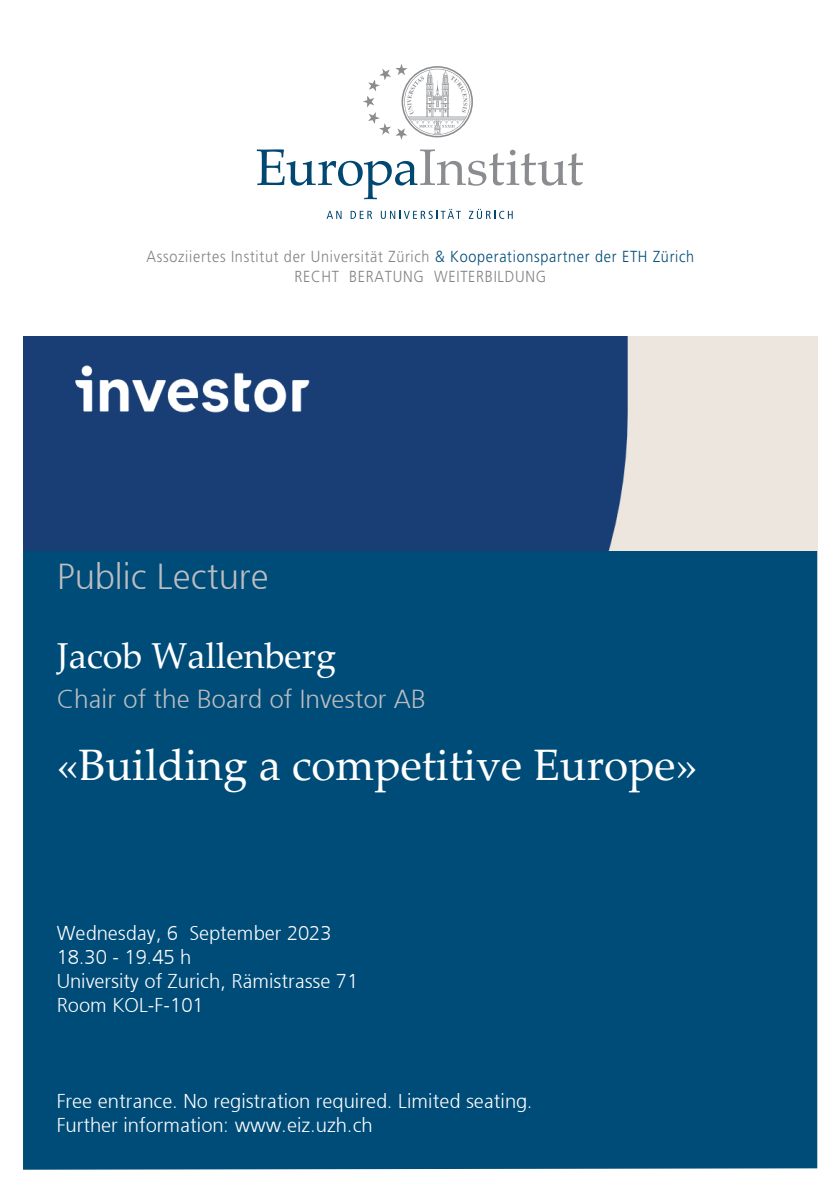
<style>
.page{position:relative;width:840px;height:1191px;background:#fff}
.page>*{position:absolute;margin:0;border:0;box-sizing:border-box;transform-origin:0 0}
.t1{font:44px "Palatino Linotype";color:#fff}
.t2{font:36px "Palatino Linotype";color:#fff}
.t3{font:300 36px "Frutiger 45";color:#bcbdc0}
.t4{font:300 26px "Frutiger 45";color:#bcbdc0}
.t5{font:300 20px "Frutiger 45";color:#fff}
.t6{font:300 16px "Frutiger LT Pro";letter-spacing:.05em;color:#808285;scale:.9 1}
.s1{color:#004c79}
</style>
<div class="page">
<div style="left:23px;top:550px;width:793px;height:619px;background:#004c79"></div>
<div style="left:57px;top:562px;width:725px;height:583px;background:#004c79"></div>
<svg style="left:326px;top:211px;width:15px;height:8px"></svg>
<svg style="left:350px;top:211px;width:22px;height:8px"></svg>
<svg style="left:380px;top:209px;width:80px;height:10px"></svg>
<svg style="left:468px;top:209px;width:44px;height:10px"></svg>
<svg style="left:257px;top:149px;width:326px;height:50px"></svg>
<svg style="left:363px;top:64px;width:109px;height:76px"></svg>
<div style="left:495px;top:987px;width:239px;height:15px;background:#004c79"></div>
<img style="left:23px;top:337px;width:793px;height:213px">
<p class="t6" style="left:146px;top:247px;width:610px">Assoziiertes Institut der Universität Zürich <span class="s1">&amp; Kooperationspartner der ETH Zürich</span></p>
<p class="t6" style="left:294px;top:267px;width:281px">RECHT BERATUNG WEITERBILDUNG</p>
<p class="t3" style="left:57px;top:556px;width:213px">Public Lecture</p>
<p class="t2" style="left:57px;top:630px;width:281px">Jacob Wallenberg</p>
<p class="t4" style="left:57px;top:684px;width:370px">Chair of the Board of Investor AB</p>
<p class="t1" style="left:57px;top:733px;width:642px">«Building a competitive Europe»</p>
<p class="t5" style="left:57px;top:921px;width:276px">Wednesday, 6 September 2023</p>
<p class="t5" style="left:57px;top:945px;width:136px">18.30 - 19.45 h</p>
<p class="t5" style="left:57px;top:969px;width:303px">University of Zurich, Rämistrasse 71</p>
<p class="t5" style="left:57px;top:993px;width:148px">Room KOL-F-101</p>
<p class="t5" style="left:57px;top:1089px;width:477px">Free entrance. No registration required. Limited seating.</p>
<p class="t5" style="left:57px;top:1113px;width:317px">Further information: www.eiz.uzh.ch</p>
</div>
